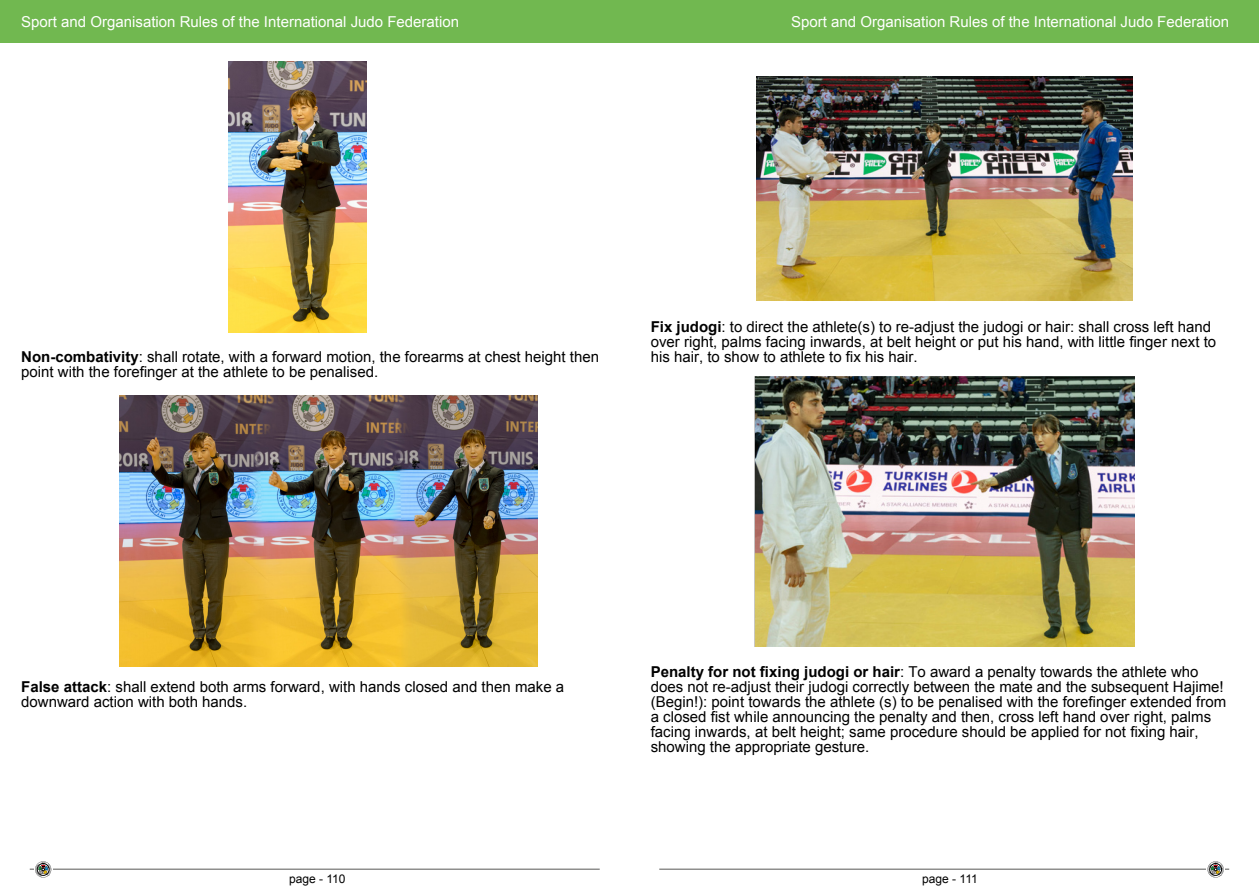
<style>
.page{position:relative;width:1259px;height:893px;background:#fff}
.page>*{position:absolute;margin:0;border:0;box-sizing:border-box;transform-origin:0 0}
.Body_Text{font:15px/15px "Arial";color:#000}
.t1{font:15px "Arial";color:#fff}
.t2{font:12px "Arial";color:#000}
.s1{font-weight:700}
</style>
<div class="page">
<div style="left:0;top:0;width:1259px;height:43px;background:#71b850"></div>
<hr style="left:30px;top:869px;width:570px;height:1px;background:#575756">
<hr style="left:659px;top:869px;width:570px;height:1px;background:#575756">
<svg style="left:35px;top:861px;width:16px;height:16px"></svg>
<svg style="left:1206px;top:866px;width:19px;height:12px"></svg>
<svg style="left:1207px;top:861px;width:16px;height:16px"></svg>
<img style="left:119px;top:395px;width:419px;height:271px">
<img style="left:229px;top:61px;width:138px;height:271px">
<img style="left:756px;top:77px;width:376px;height:223px">
<img style="left:754px;top:377px;width:380px;height:270px">
<p class="t1" style="left:21px;top:12px;width:439px">Sport and Organisation Rules of the International Judo Federation</p>
<p class="t1" style="left:791px;top:12px;width:439px">Sport and Organisation Rules of the International Judo Federation</p>
<p class="Body_Text" style="left:21px;top:349px;width:579px"><span class="s1">Non-combativity</span>: shall rotate, with a forward motion, the forearms at chest height then point with the forefinger at the athlete to be penalised.</p>
<p class="Body_Text" style="left:651px;top:319px;width:567px"><span class="s1">Fix judogi</span>: to direct the athlete(s) to re-adjust the judogi or hair: shall cross left hand over right, palms facing inwards, at belt height or put his hand, with little finger next to his hair, to show to athlete to fix his hair.</p>
<p class="Body_Text" style="left:21px;top:679px;width:544px"><span class="s1">False attack</span>: shall extend both arms forward, with hands closed and then make a downward action with both hands.</p>
<p class="Body_Text" style="left:651px;top:664px;width:577px"><span class="s1">Penalty for not fixing judogi or hair</span>: To award a penalty towards the athlete who does not re-adjust their judogi correctly between the mate and the subsequent Hajime! (Begin!): point towards the athlete (s) to be penalised with the forefinger extended from a closed fist while announcing the penalty and then, cross left hand over right, palms facing inwards, at belt height; same procedure should be applied for not fixing hair, showing the appropriate gesture.</p>
<p class="t2" style="left:289px;top:870px;width:58px">page - 110</p>
<p class="t2" style="left:922px;top:870px;width:57px">page - 111</p>
</div>
